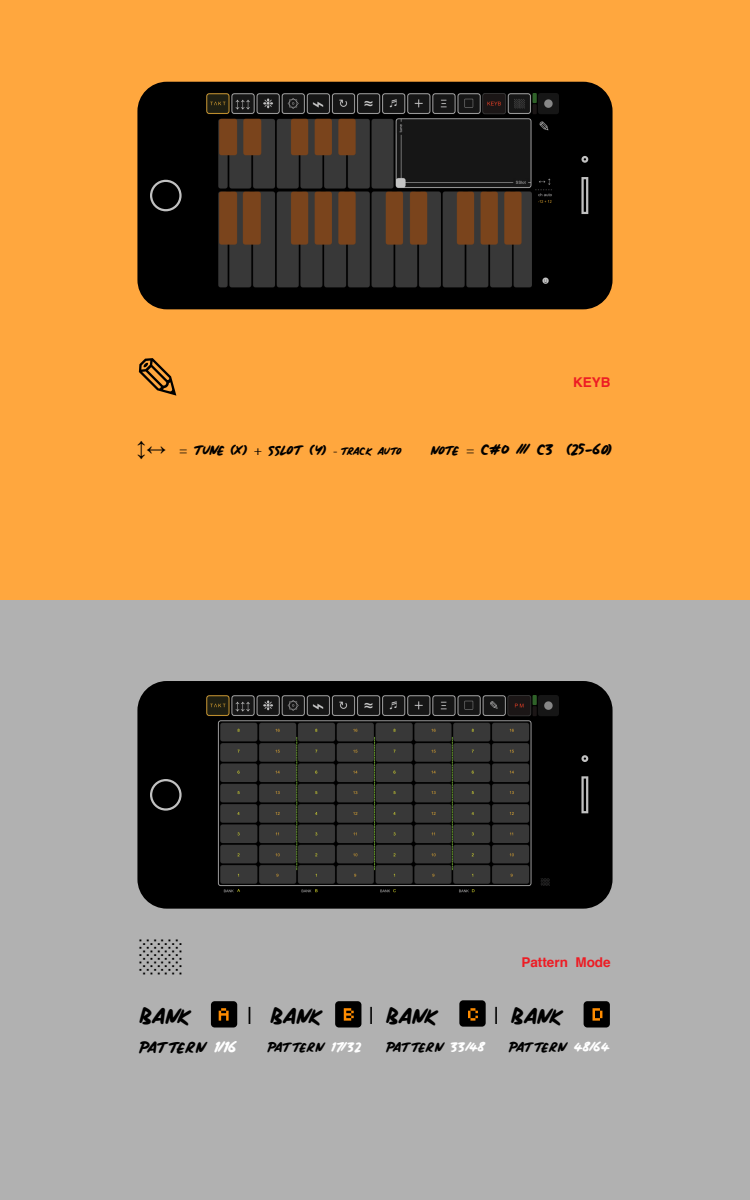
<style>
.page{position:relative;width:750px;height:1200px;background:#fff}
.page>*{position:absolute;margin:0;border:0;box-sizing:border-box;transform-origin:0 0}
.t1{font:30.22px "Arial Narrow";color:#000}
.t2{font:19.88px "Signboard";color:#000}
.t3{font:14.33px "Signboard";color:#000}
.t4{font:13.8px "Signboard";color:#000}
.t5{font:700 13.5px "Helvetica";color:#ed1c24}
.t6{font:12.52px "Signboard";letter-spacing:-.11em;color:#000}
.t7{font:12.45px "Signboard";color:#000}
.t8{font:12.38px "Signboard";color:#000}
.t9{font:12.23px "Signboard";color:#000}
.s1{font-family:"Arial Narrow";font-size:19.65px}
.s2{font-family:"Times";font-size:13.8px}
.s3{font-size:9.82px}
.s4{font-size:11.77px}
.s5{font-family:"Times"}
.s6{font-family:"Times";font-size:24.83px}
.s7{color:#fff}
</style>
<div class="page">
<div style="left:0;top:600px;width:750px;height:600px;background:#b1b1b1"></div>
<div style="left:0;top:0;width:750px;height:599px;background:#ffa73e"></div>
<svg style="left:139px;top:358px;width:37px;height:38px"></svg>
<div style="left:211px;top:1001px;width:26px;height:26px;background:#000;border-radius:4px"></div>
<svg style="left:219px;top:1008px;width:10px;height:12px"></svg>
<div style="left:335px;top:1001px;width:26px;height:26px;background:#000;border-radius:4px"></div>
<svg style="left:344px;top:1008px;width:10px;height:12px"></svg>
<div style="left:459px;top:1000px;width:27px;height:26px;background:#000;border-radius:4px"></div>
<svg style="left:468px;top:1008px;width:10px;height:12px"></svg>
<div style="left:584px;top:1001px;width:26px;height:26px;background:#000;border-radius:4px"></div>
<svg style="left:593px;top:1008px;width:9px;height:12px"></svg>
<div style="left:139px;top:84px;width:472px;height:223px;background:#000;border-radius:28px"></div>
<div style="left:137px;top:82px;width:476px;height:227px;border:4px solid #000;border-radius:28px"></div>
<div style="left:192px;top:93px;width:368px;height:199px;background:#000;border:1px solid #000"></div>
<svg style="left:150px;top:180px;width:32px;height:31px"></svg>
<svg style="left:581px;top:156px;width:7px;height:7px"></svg>
<svg style="left:581px;top:177px;width:7px;height:37px"></svg>
<img style="left:206px;top:94px;width:353px;height:198px">
<div style="left:139px;top:683px;width:472px;height:223px;background:#000;border-radius:28px"></div>
<div style="left:137px;top:681px;width:476px;height:227px;border:4px solid #000;border-radius:28px"></div>
<svg style="left:150px;top:779px;width:32px;height:31px"></svg>
<svg style="left:581px;top:755px;width:7px;height:7px"></svg>
<svg style="left:581px;top:776px;width:7px;height:37px"></svg>
<img style="left:206px;top:696px;width:353px;height:197px">
<p class="t5" style="left:573px;top:371px;width:39px">KEYB</p>
<p class="t6" style="left:137px;top:444px;width:266px"><span class="s1">↕↔</span> <span class="s2">=</span> TUNE (X) <span class="s2">+</span> SSLOT (Y) <span class="s2">-</span> <span class="s3">TRACK AUTO</span></p>
<p class="t4" style="left:431px;top:443px;width:182px"><span class="s4">NOTE</span> <span class="s5">=</span> C#0 /// C3 (25-6O)</p>
<h1 class="t1" style="left:138px;top:934px;width:44px">░░</h1>
<h2 class="t2" style="left:139px;top:1007px;width:54px">BANK</h2>
<h2 class="t2" style="left:247px;top:1007px;width:77px"><span class="s6">|</span> BANK</h2>
<h2 class="t2" style="left:369px;top:1007px;width:71px"><span class="s6">|</span> BANK</h2>
<h2 class="t2" style="left:494px;top:1007px;width:71px"><span class="s6">|</span> BANK</h2>
<p class="t3" style="left:139px;top:1040px;width:99px">PATTERN <span class="s7">1/16</span></p>
<p class="t9" style="left:267px;top:1041px;width:96px">PATTERN <span class="s7">17/32</span></p>
<p class="t8" style="left:386px;top:1041px;width:101px">PATTERN <span class="s7">33/48</span></p>
<p class="t7" style="left:509px;top:1041px;width:103px">PATTERN <span class="s7">48/64</span></p>
<p class="t5" style="left:521px;top:951px;width:91px">Pattern Mode</p>
</div>
